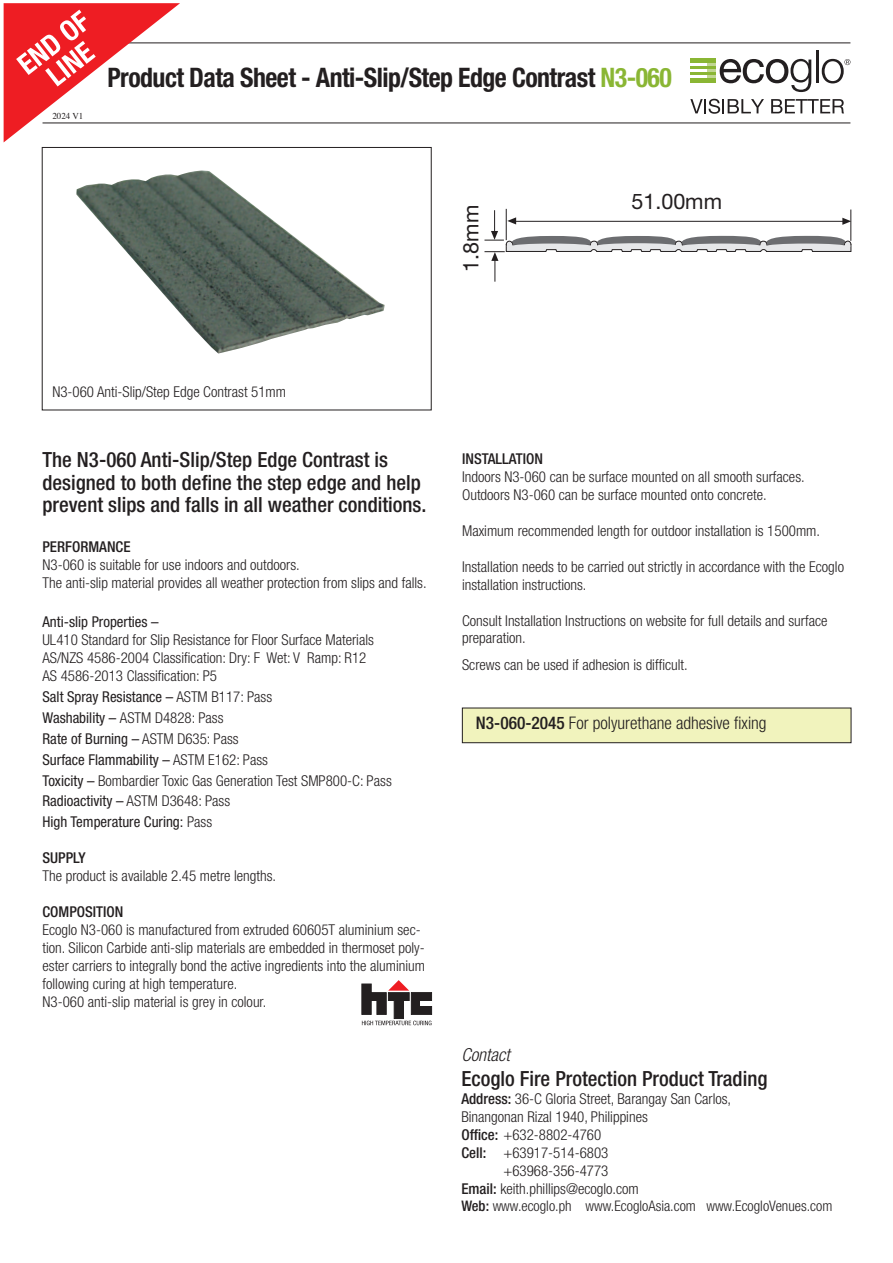
<style>
.page{position:relative;width:893px;height:1263px;background:#fff}
.page>*{position:absolute;margin:0;border:0;box-sizing:border-box;transform-origin:0 0}
.t1{font:700 condensed 26.85px "Helvetica Neue";letter-spacing:-.02em;color:#231f20;scale:.96 1}
.t2{font:21.45px "Helvetica Neue";color:#231f20}
.t3{font:500 condensed 20.85px/22.4px "Helvetica Neue";color:#231f20}
.t4{font:italic 300 condensed 18px "Helvetica Neue";color:#231f20}
.t5{font:300 condensed 17.4px "Helvetica Neue";color:#231f20}
.t6{font:300 condensed 15px/18px "Helvetica Neue";color:#231f20}
.t7{font:500 condensed 15px "Helvetica Neue";color:#231f20}
.t8{font:condensed 15px "Helvetica Neue";color:#231f20}
.t9{font:300 condensed 14.55px "Helvetica Neue";color:#231f20}
.t10{font:9px "Times";color:#231f20}
.s1{color:#8ab634}
.s2{font-weight:400}
.s3{font-weight:500}
</style>
<div class="page">
<img style="left:76px;top:170px;width:309px;height:184px">
<div style="left:690px;top:58px;width:26px;height:5px;background:#8ab634"></div>
<div style="left:690px;top:78px;width:26px;height:5px;background:#8ab634"></div>
<hr style="left:690px;top:72px;width:26px;height:3px;background:#8ab634">
<hr style="left:690px;top:66px;width:26px;height:3px;background:#8ab634">
<svg style="left:707px;top:59px;width:104px;height:33px"></svg>
<hr style="left:816px;top:51px;width:2px;height:32px;background:#231f20">
<svg style="left:822px;top:59px;width:28px;height:24px"></svg>
<svg style="left:690px;top:99px;width:74px;height:15px"></svg>
<svg style="left:771px;top:99px;width:73px;height:14px"></svg>
<hr style="left:43px;top:123px;width:807px;height:1px;background:#231f20">
<hr style="left:43px;top:43px;width:807px;height:1px;background:#231f20">
<div style="left:42px;top:147px;width:390px;height:263px;border:1px solid #231f20"></div>
<hr style="left:506px;top:209px;width:1px;height:31px;background:#231f20">
<svg style="left:484px;top:210px;width:367px;height:72px"></svg>
<div style="left:462px;top:708px;width:389px;height:35px;background:#f1f3bd"></div>
<div style="left:462px;top:708px;width:389px;height:35px;border:1px solid #231f20"></div>
<svg style="left:4px;top:3px;width:176px;height:139px"></svg>
<svg style="left:362px;top:980px;width:70px;height:45px"></svg>
<p class="t10" style="left:52px;top:110px;width:32px">2024 V1</p>
<h1 class="t1" style="left:107px;top:61px;width:590px">Product Data Sheet - Anti-Slip/Step Edge Contrast <span class="s1">N3-060</span></h1>
<h2 class="t2" style="left:458px;top:272px;width:68px;rotate:-90deg">1.8mm</h2>
<h2 class="t2" style="left:631px;top:189px;width:92px">51.00mm</h2>
<p class="t6" style="left:52px;top:382px;width:235px">N3-060 Anti-Slip/Step Edge Contrast 51mm</p>
<h3 class="t3" style="left:43px;top:448px;width:385px">The N3-060 Anti-Slip/Step Edge Contrast is designed to both define the step edge and help prevent slips and falls in all weather conditions.</h3>
<p class="t7" style="left:43px;top:538px;width:90px">PERFORMANCE</p>
<p class="t6" style="left:43px;top:556px;width:386px">N3-060 is suitable for use indoors and outdoors.<br>The anti-slip material provides all weather protection from slips and falls.</p>
<p class="t8" style="left:43px;top:613px;width:118px">Anti-slip Properties –</p>
<p class="t6" style="left:43px;top:631px;width:333px">UL410 Standard for Slip Resistance for Floor Surface Materials<br>AS/NZS 4586-2004 Classification: Dry: F Wet: V Ramp: R12<br>AS 4586-2013 Classification: P5</p>
<p class="t6" style="left:43px;top:686px;width:351px;line-height:20.9px"><span class="s2">Salt Spray Resistance –</span> ASTM B117: Pass<br><span class="s2">Washability –</span> ASTM D4828: Pass<br><span class="s2">Rate of Burning –</span> ASTM D635: Pass<br><span class="s2">Surface Flammability –</span> ASTM E162: Pass<br><span class="s2">Toxicity –</span> Bombardier Toxic Gas Generation Test SMP800-C: Pass <span class="s2">Radioactivity –</span> ASTM D3648: Pass<br><span class="s2">High Temperature Curing:</span> Pass</p>
<p class="t7" style="left:43px;top:849px;width:45px">SUPPLY</p>
<p class="t6" style="left:43px;top:867px;width:235px">The product is available 2.45 metre lengths.</p>
<p class="t7" style="left:43px;top:903px;width:82px">COMPOSITION</p>
<p class="t6" style="left:43px;top:920px;width:384px">Ecoglo N3-060 is manufactured from extruded 60605T aluminium sec&shy;tion. Silicon Carbide anti-slip materials are embedded in thermoset poly&shy;ester carriers to integrally bond the active ingredients into the aluminium following curing at high temperature.<br>N3-060 anti-slip material is grey in colour.</p>
<p class="t7" style="left:462px;top:450px;width:82px">INSTALLATION</p>
<p class="t6" style="left:462px;top:468px;width:344px">Indoors N3-060 can be surface mounted on all smooth surfaces.<br>Outdoors N3-060 can be surface mounted onto concrete.</p>
<p class="t6" style="left:462px;top:521px;width:359px">Maximum recommended length for outdoor installation is 1500mm.</p>
<p class="t6" style="left:462px;top:557px;width:383px">Installation needs to be carried out strictly in accordance with the Ecoglo installation instructions.</p>
<p class="t6" style="left:462px;top:611px;width:367px">Consult Installation Instructions on website for full details and surface preparation.</p>
<p class="t6" style="left:462px;top:656px;width:227px">Screws can be used if adhesion is difficult.</p>
<p class="t5" style="left:476px;top:713px;width:292px"><span class="s3">N3-060-2045</span> For polyurethane adhesive fixing</p>
<p class="t4" style="left:461px;top:1044px;width:50px">Contact</p>
<h3 class="t3" style="left:461px;top:1067px;width:308px">Ecoglo Fire Protection Product Trading</h3>
<p class="t6" style="left:461px;top:1089px;width:271px"><span class="s3">Address:</span> 36-C Gloria Street, Barangay San Carlos,</p>
<p class="t6" style="left:461px;top:1107px;width:188px">Binangonan Rizal 1940, Philippines</p>
<p class="t6" style="left:461px;top:1125px;width:141px"><span class="s3">Office:</span> +632-8802-4760</p>
<p class="t6" style="left:461px;top:1143px;width:149px"><span class="s3">Cell:</span> +63917-514-6803</p>
<p class="t6" style="left:503px;top:1161px;width:106px">+63968-356-4773</p>
<p class="t6" style="left:461px;top:1179px;width:179px"><span class="s3">Email:</span> keith.phillips@ecoglo.com</p>
<p class="t9" style="left:461px;top:1197px;width:372px"><span class="s3">Web:</span> www.ecoglo.ph www.EcogloAsia.com www.EcogloVenues.com</p>
</div>
